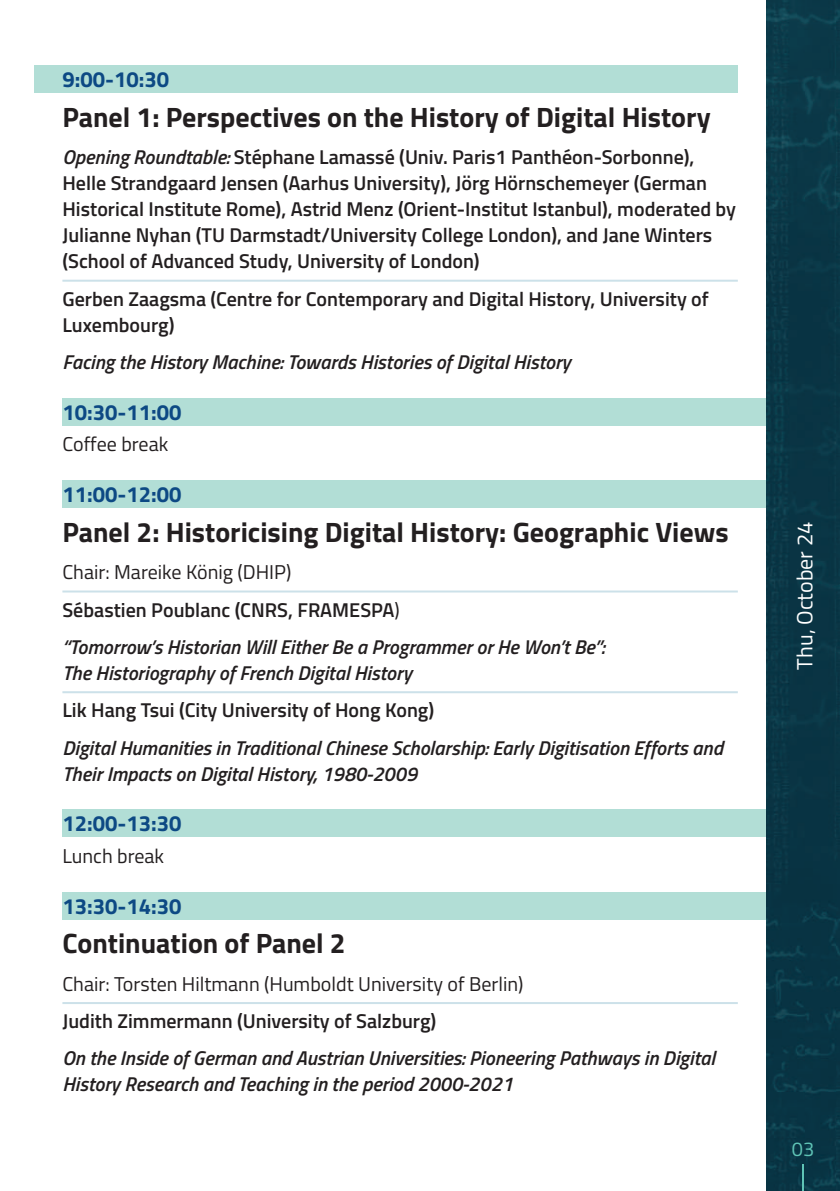
<style>
.page{position:relative;width:840px;height:1191px;background:#fff}
.page>*{position:absolute;margin:0;border:0;box-sizing:border-box;transform-origin:0 0}
.t1{font:700 28px "Titillium Web";color:#231f20}
.t2{font:700 22px "Titillium Web";color:#0d4984}
.t3{font:22px "Titillium Web";color:#fff}
.t4{font:600 20px/26px "Titillium Web";color:#231f20}
.t5{font:italic 600 20px/37.4px "Titillium Web";color:#231f20}
.t6{font:20px "Titillium Web";color:#231f20}
.t7{font:20px "Titillium Web";color:#5fc4b6}
.s1{font-style:italic}
.s2{font-weight:400;font-style:normal}
.s3{font-style:normal}
</style>
<div class="page">
<img style="left:765px;top:0;width:74px;height:1191px">
<svg style="left:802px;top:1164px;width:1px;height:27px"></svg>
<div style="left:34px;top:65px;width:703px;height:28px;background:#b2ded6"></div>
<hr style="left:62px;top:280px;width:675px;height:2px;background:#cce1e9">
<div style="left:62px;top:398px;width:703px;height:27px;background:#b2ded6"></div>
<div style="left:62px;top:480px;width:703px;height:28px;background:#b2ded6"></div>
<hr style="left:62px;top:590px;width:675px;height:2px;background:#cce1e9">
<hr style="left:62px;top:691px;width:675px;height:2px;background:#cce1e9">
<div style="left:62px;top:809px;width:703px;height:28px;background:#b2ded6"></div>
<div style="left:62px;top:891px;width:703px;height:28px;background:#b2ded6"></div>
<hr style="left:62px;top:1002px;width:675px;height:2px;background:#cce1e9">
<p class="t2" style="left:62px;top:63px;width:108px">9:00-10:30</p>
<h1 class="t1" style="left:62px;top:96px;width:649px">Panel 1: Perspectives on the History of Digital History</h1>
<p class="t4" style="left:62px;top:143px;width:674px"><span class="s1">Opening Roundtable:</span> Stéphane Lamassé (Univ. Paris1 Panthéon-Sorbonne), Helle Strandgaard Jensen (Aarhus University), Jörg Hörnschemeyer (German Historical Institute Rome), Astrid Menz (Orient-Institut Istanbul), moderated by Julianne Nyhan (TU Darmstadt/University College London), and Jane Winters (School of Advanced Study, University of London)</p>
<p class="t4" style="left:62px;top:285px;width:647px">Gerben Zaagsma (Centre for Contemporary and Digital History, University of<br>Luxembourg)</p>
<p class="t5" style="left:62px;top:342px;width:509px">Facing the History Machine: Towards Histories of Digital History</p>
<p class="t2" style="left:62px;top:395px;width:120px">10:30-11:00</p>
<p class="t6" style="left:62px;top:430px;width:107px">Coffee break</p>
<p class="t2" style="left:62px;top:477px;width:120px">11:00-12:00</p>
<h1 class="t1" style="left:62px;top:510px;width:667px">Panel 2: Historicising Digital History: Geographic Views</h1>
<p class="t5" style="left:62px;top:552px;width:543px"><span class="s2">Chair: Mareike König (DHIP)<br></span><span class="s3">Sébastien Poublanc (CNRS, FRAMESPA</span><span class="s2">)<br></span>“Tomorrow’s Historian Will Either Be a Programmer or He Won’t Be”:</p>
<p class="t5" style="left:62px;top:653px;width:351px">The Historiography of French Digital History</p>
<p class="t4" style="left:62px;top:696px;width:373px">Lik Hang Tsui (City University of Hong Kong)</p>
<p class="t5" style="left:62px;top:733px;width:661px;line-height:26px">Digital Humanities in Traditional Chinese Scholarship: Early Digitisation Efforts and<br>Their Impacts on Digital History, 1980-2009</p>
<p class="t2" style="left:62px;top:807px;width:120px">12:00-13:30</p>
<p class="t6" style="left:62px;top:841px;width:103px">Lunch break</p>
<p class="t2" style="left:62px;top:889px;width:120px">13:30-14:30</p>
<h1 class="t1" style="left:62px;top:922px;width:284px">Continuation of Panel 2</h1>
<p class="t6" style="left:62px;top:969px;width:462px">Chair: Torsten Hiltmann (Humboldt University of Berlin)</p>
<p class="t4" style="left:62px;top:1007px;width:375px">Judith Zimmermann (University of Salzburg)</p>
<p class="t5" style="left:62px;top:1044px;width:654px;line-height:26px">On the Inside of German and Austrian Universities: Pioneering Pathways in Digital<br>History Research and Teaching in the period 2000-2021</p>
<p class="t3" style="left:788px;top:669px;width:150px;rotate:-90deg">Thu, October 24</p>
<p class="t7" style="left:791px;top:1134px;width:24px">03</p>
</div>
